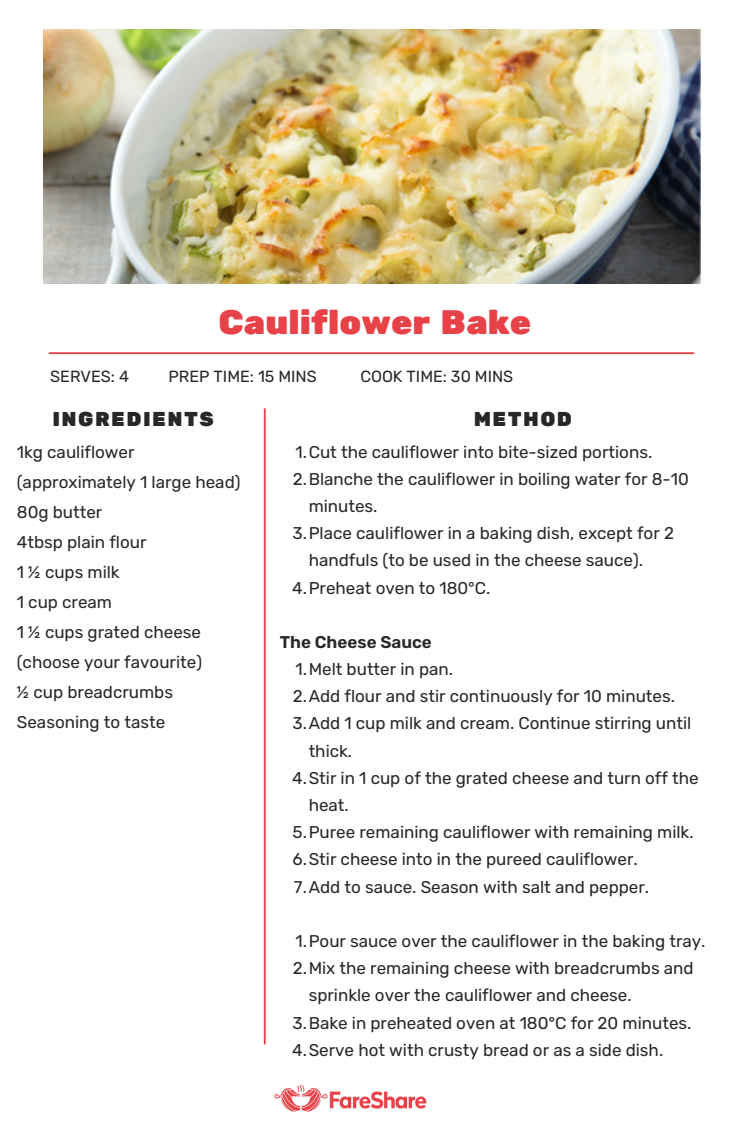
<style>
.page{position:relative;width:750px;height:1125px;background:#fff}
.page>*{position:absolute;margin:0;border:0;box-sizing:border-box;transform-origin:0 0}
.t1{font:33.75px "Rubik One";color:#e84249}
.t2{font:20px "Rubik One";letter-spacing:.07em;color:#282828}
.t3{font:17px/27.2px "Rubik";color:#282828}
.t4{font:600 17px "Rubik";color:#282828}
.t5{font:16.12px "Rubik";color:#282828}
</style>
<div class="page">
<img style="left:43px;top:30px;width:658px;height:254px">
<hr style="left:49px;top:352px;width:645px;height:2px;background:#e84249">
<img style="left:274px;top:1084px;width:153px;height:28px">
<hr style="left:264px;top:409px;width:2px;height:635px;background:#e84249">
<p class="t1" style="left:218px;top:303px;width:315px">Cauliflower Bake</p>
<p class="t5" style="left:50px;top:367px;width:80px">SERVES: 4</p>
<p class="t5" style="left:169px;top:367px;width:150px">PREP TIME: 15 MINS</p>
<p class="t5" style="left:360px;top:367px;width:154px">COOK TIME: 30 MINS</p>
<p class="t2" style="left:53px;top:407px;width:163px">INGREDIENTS</p>
<p class="t3" style="left:17px;top:437px;width:225px;line-height:30px">1kg cauliflower (approximately 1 large head)</p>
<p class="t3" style="left:17px;top:499px;width:87px">80g butter</p>
<p class="t3" style="left:17px;top:529px;width:131px">4tbsp plain flour</p>
<p class="t3" style="left:17px;top:559px;width:104px">1 ½ cups milk</p>
<p class="t3" style="left:17px;top:589px;width:97px">1 cup cream</p>
<p class="t3" style="left:17px;top:617px;width:187px;line-height:30px">1 ½ cups grated cheese (choose your favourite)</p>
<p class="t3" style="left:17px;top:679px;width:158px">½ cup breadcrumbs</p>
<p class="t3" style="left:17px;top:709px;width:150px">Seasoning to taste</p>
<p class="t2" style="left:474px;top:407px;width:100px">METHOD</p>
<p class="t3" style="left:295px;top:438px;width:358px">1.Cut the cauliflower into bite-sized portions.</p>
<p class="t3" style="left:309px;top:465px;width:382px;text-indent:-16px">2.Blanche the cauliflower in boiling water for 8-10 minutes.</p>
<p class="t3" style="left:309px;top:520px;width:367px;text-indent:-16px">3.Place cauliflower in a baking dish, except for 2 handfuls (to be used in the cheese sauce).</p>
<p class="t3" style="left:292px;top:574px;width:200px">4.Preheat oven to 180°C.</p>
<p class="t4" style="left:280px;top:632px;width:154px">The Cheese Sauce</p>
<p class="t3" style="left:295px;top:656px;width:159px">1.Melt butter in pan.</p>
<p class="t3" style="left:293px;top:683px;width:384px">2.Add flour and stir continuously for 10 minutes.</p>
<p class="t3" style="left:309px;top:710px;width:384px;text-indent:-16px">3.Add 1 cup milk and cream. Continue stirring until thick.</p>
<p class="t3" style="left:309px;top:764px;width:392px;text-indent:-17px">4.Stir in 1 cup of the grated cheese and turn off the heat.</p>
<p class="t3" style="left:293px;top:819px;width:403px">5.Puree remaining cauliflower with remaining milk.</p>
<p class="t3" style="left:292px;top:846px;width:347px">6.Stir cheese into in the pureed cauliflower.</p>
<p class="t3" style="left:294px;top:873px;width:357px">7.Add to sauce. Season with salt and pepper.</p>
<p class="t3" style="left:295px;top:928px;width:412px">1.Pour sauce over the cauliflower in the baking tray.</p>
<p class="t3" style="left:309px;top:955px;width:386px;text-indent:-16px">2.Mix the remaining cheese with breadcrumbs and sprinkle over the cauliflower and cheese.</p>
<p class="t3" style="left:292px;top:1009px;width:401px">3.Bake in preheated oven at 180°C for 20 minutes.</p>
<p class="t3" style="left:292px;top:1036px;width:373px">4.Serve hot with crusty bread or as a side dish.</p>
</div>
